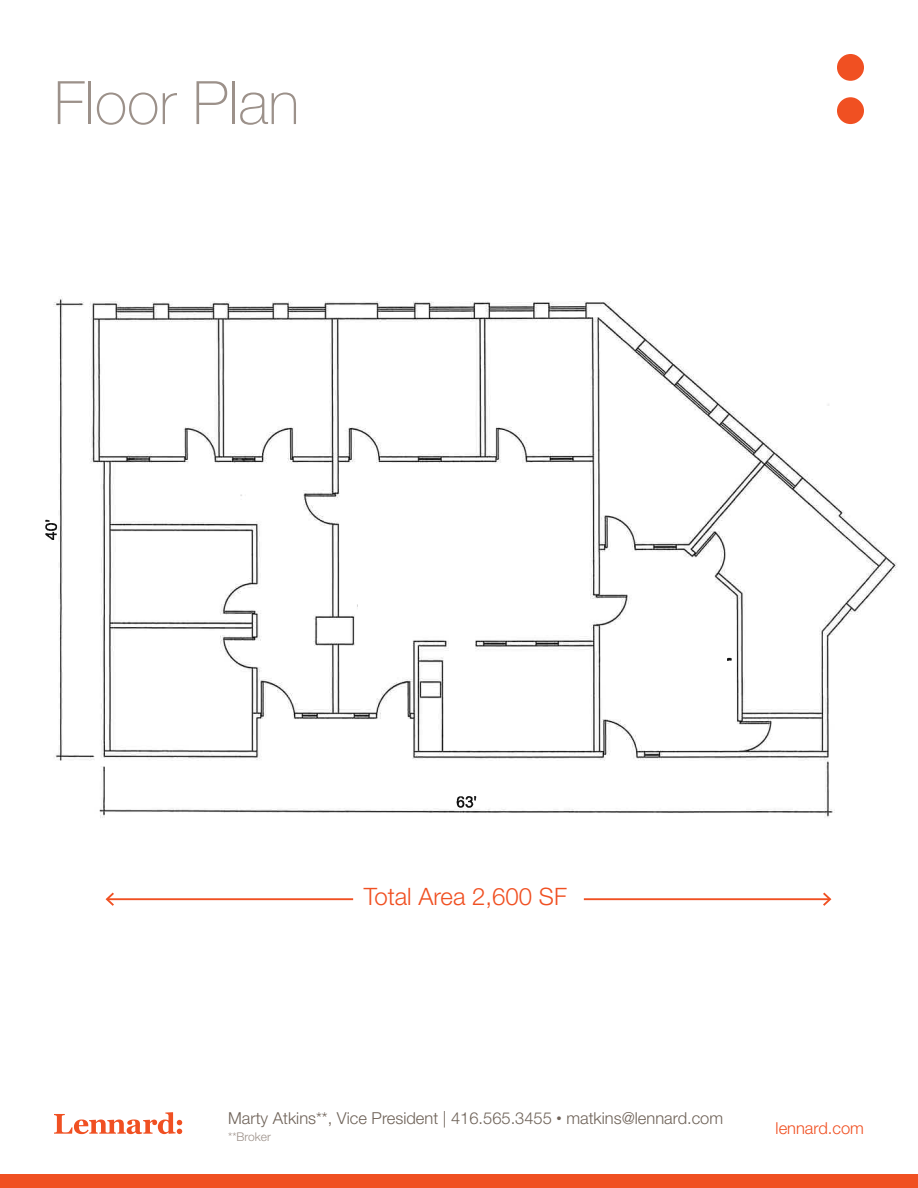
<style>
.page{position:relative;width:918px;height:1188px;background:#fff}
.page>*{position:absolute;margin:0;border:0;box-sizing:border-box;transform-origin:0 0}
.t1{font:100 60px "Helvetica Neue LT Std";color:#9c918a}
.t2{font:300 24px "Helvetica Neue LT Std";color:#f05022}
.t3{font:300 16.5px "Helvetica Neue LT Std";color:#6f6359}
.t4{font:300 16.5px "Helvetica Neue LT Std";color:#f05022}
.t5{font:300 12px "Helvetica Neue LT Std";color:#9c918a}
.s1{font-size:10.5px}
</style>
<div class="page">
<div style="left:0;top:1174px;width:918px;height:14px;background:#f05022"></div>
<svg style="left:837px;top:54px;width:27px;height:70px"></svg>
<svg style="left:54px;top:1112px;width:128px;height:22px"></svg>
<img style="left:99px;top:404px;width:798px;height:414px">
<img style="left:45px;top:296px;width:686px;height:514px">
<div style="left:116px;top:536px;width:132px;height:43px;background:#fff"></div>
<div style="left:390px;top:534px;width:162px;height:51px;background:#fff"></div>
<div style="left:602px;top:633px;width:125px;height:52px;background:#fff"></div>
<div style="left:358px;top:591px;width:232px;height:28px;background:#fff"></div>
<hr style="left:107px;top:898px;width:246px;height:2px;background:#f05022">
<svg style="left:105px;top:892px;width:11px;height:14px"></svg>
<hr style="left:584px;top:898px;width:246px;height:2px;background:#f05022">
<svg style="left:821px;top:892px;width:11px;height:14px"></svg>
<h1 class="t1" style="left:54px;top:68px;width:247px">Floor Plan</h1>
<h2 class="t2" style="left:364px;top:882px;width:205px">Total Area 2,600 SF</h2>
<p class="t3" style="left:228px;top:1108px;width:497px">Marty Atkins**, Vice President | 416.565.3455 <span class="s1">•</span> matkins@lennard.com</p>
<p class="t5" style="left:228px;top:1129px;width:44px">**Broker</p>
<p class="t4" style="left:776px;top:1118px;width:90px">lennard.com</p>
</div>
